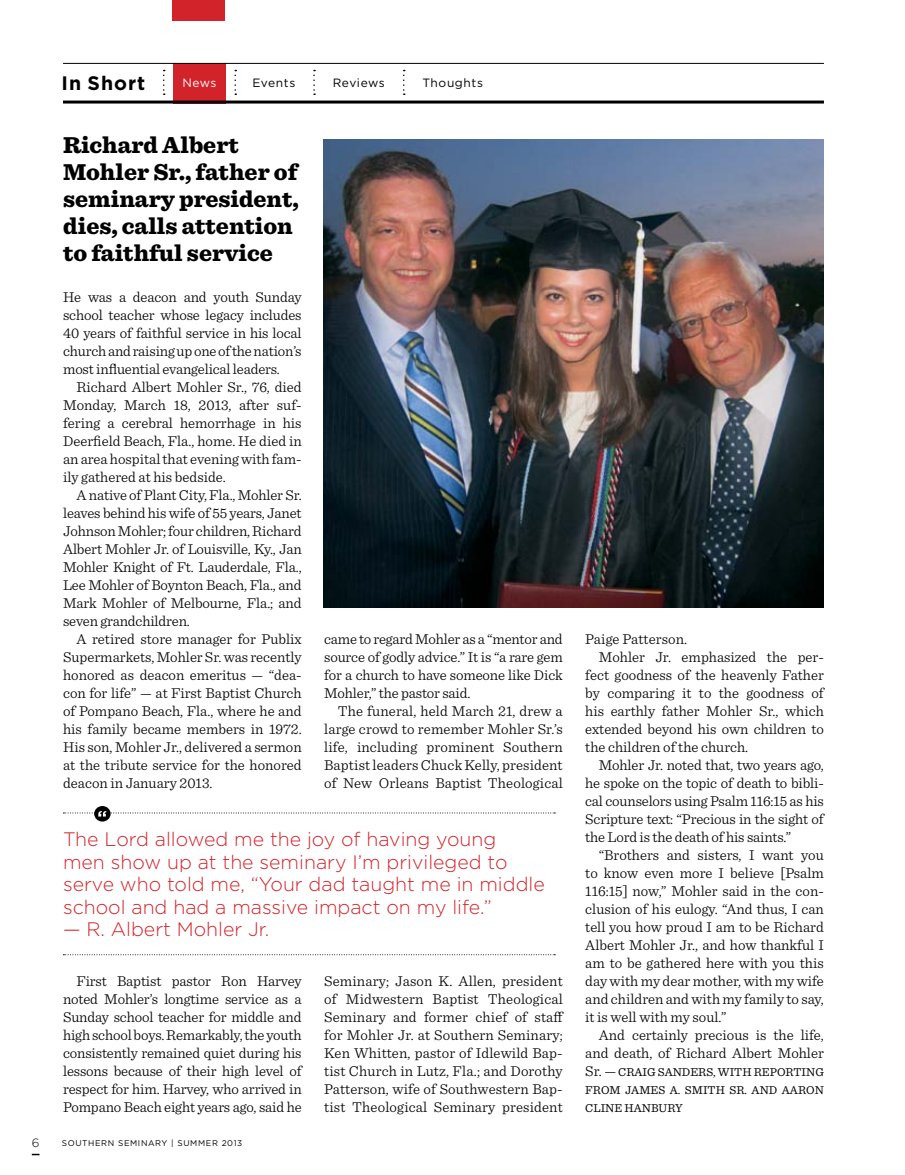
<style>
.page{position:relative;width:905px;height:1175px;background:#fff}
.page>*{position:absolute;margin:0;border:0;box-sizing:border-box;transform-origin:0 0}
.t1{font:900 24px/27px "Sentinel";color:#000}
.t2{font:300 19.5px/22.5px "Gotham";color:#d2232a}
.t3{font:700 19.5px "Gotham";color:#000}
.t4{font:300 15px/18px "Sentinel";color:#000;text-align:justify}
.t5{font:12px/18px "Sentinel";color:#000;text-align:justify}
.t6{font:12px "Gotham";letter-spacing:.04em;color:#000}
.t7{font:12px "Gotham";color:#fff}
.t8{font:300 12px "Gotham";color:#000}
.t9{font:8.25px "Gotham";letter-spacing:.075em;color:#000}
.s1{font-weight:300;font-size:15px}
</style>
<div class="page">
<svg style="left:32px;top:1153px;width:7px;height:2px"></svg>
<div style="left:173px;top:63px;width:52px;height:41px;background:#d2232a"></div>
<div style="left:172px;top:0;width:52px;height:20px;background:#d2232a"></div>
<svg style="left:63px;top:100px;width:761px;height:4px;background:#3e3b3b"></svg>
<hr style="left:63px;top:63px;width:761px;height:1px;background:#000">
<svg style="left:163px;top:70px;width:2px;height:25px"></svg>
<svg style="left:234px;top:70px;width:2px;height:25px"></svg>
<svg style="left:313px;top:70px;width:2px;height:25px"></svg>
<svg style="left:403px;top:70px;width:2px;height:25px"></svg>
<img style="left:323px;top:140px;width:501px;height:468px">
<svg style="left:63px;top:954px;width:492px;height:1px"></svg>
<svg style="left:63px;top:806px;width:492px;height:15px"></svg>
<h2 class="t3" style="left:62px;top:70px;width:85px">I n Short</h2>
<p class="t7" style="left:182px;top:75px;width:36px">N EWS</p>
<p class="t6" style="left:252px;top:75px;width:44px">EVENTS</p>
<p class="t6" style="left:333px;top:75px;width:54px">REVIEWS</p>
<p class="t6" style="left:422px;top:75px;width:62px">THOUGHTS</p>
<h1 class="t1" style="left:63px;top:131px;width:237px">Richard Albert<br>Mohler Sr., father of seminary president, dies, calls attention to faithful service</h1>
<p class="t4" style="left:63px;top:286px;width:240px">He was a deacon and youth Sunday school teacher whose legacy includes 40 years of faithful service in his local church and raising up one of the nation’s most influential evangelical leaders.</p>
<p class="t4" style="left:63px;top:376px;width:240px;text-indent:14px">Richard Albert Mohler Sr., 76, died Monday, March 18, 2013, after suf&shy;fering a cerebral hemorrhage in his Deerfield Beach, Fla., home. He died in an area hospital that evening with fam&shy;ily gathered at his bedside.</p>
<p class="t4" style="left:63px;top:484px;width:240px;text-indent:14px">A native of Plant City, Fla., Mohler Sr. leaves behind his wife of 55 years, Janet Johnson Mohler; four children, Richard Albert Mohler Jr. of Louisville, Ky., Jan Mohler Knight of Ft. Lauderdale, Fla., Lee Mohler of Boynton Beach, Fla., and Mark Mohler of Melbourne, Fla.; and seven grandchildren.</p>
<p class="t4" style="left:63px;top:628px;width:240px;text-indent:14px">A retired store manager for Publix Supermarkets, Mohler Sr. was recently honored as deacon emeritus — “dea&shy;con for life” — at First Baptist Church of Pompano Beach, Fla., where he and his family became members in 1972.<br>His son, Mohler Jr., delivered a sermon at the tribute service for the honored deacon in January 2013.</p>
<p class="t4" style="left:324px;top:628px;width:240px">came to regard Mohler as a “mentor and source of godly advice.” It is “a rare gem for a church to have someone like Dick Mohler,” the pastor said.</p>
<p class="t4" style="left:324px;top:700px;width:240px;text-indent:13px">The funeral, held March 21, drew a large crowd to remember Mohler Sr.’s life, including prominent Southern Baptist leaders Chuck Kelly, president of New Orleans Baptist Theological</p>
<h2 class="t2" style="left:63px;top:827px;width:483px">The Lord allowed me the joy of having young<br>men show up at the seminary I’m privileged to serve who told me, “Your dad taught me in middle school and had a massive impact on my life.”</h2>
<h2 class="t2" style="left:63px;top:917px;width:208px">— R. Albert Mohler Jr.</h2>
<p class="t4" style="left:63px;top:970px;width:240px;text-indent:14px">First Baptist pastor Ron Harvey noted Mohler’s longtime service as a Sunday school teacher for middle and high school boys. Remarkably, the youth consistently remained quiet during his lessons because of their high level of respect for him. Harvey, who arrived in Pompano Beach eight years ago, said he</p>
<p class="t8" style="left:32px;top:1135px;width:9px">6</p>
<p class="t9" style="left:62px;top:1137px;width:182px">SOUTHERN SEMINARY | SUMMER 2013</p>
<p class="t4" style="left:324px;top:970px;width:241px">Seminary; Jason K. Allen, president of Midwestern Baptist Theological Seminary and former chief of staff for Mohler Jr. at Southern Seminary; Ken Whitten, pastor of Idlewild Bap&shy;tist Church in Lutz, Fla.; and Dorothy Patterson, wife of Southwestern Bap&shy;tist Theological Seminary president</p>
<p class="t4" style="left:585px;top:628px;width:103px">Paige Patterson.</p>
<p class="t4" style="left:598px;top:646px;width:226px">Mohler Jr. emphasized the per-</p>
<p class="t4" style="left:585px;top:664px;width:240px">fect goodness of the heavenly Father</p>
<p class="t4" style="left:585px;top:682px;width:240px">by comparing it to the goodness of</p>
<p class="t4" style="left:585px;top:700px;width:240px">his earthly father Mohler Sr., which</p>
<p class="t4" style="left:585px;top:718px;width:240px">extended beyond his own children to</p>
<p class="t4" style="left:585px;top:736px;width:164px">the children of the church.</p>
<p class="t4" style="left:598px;top:754px;width:226px">Mohler Jr. noted that, two years ago,</p>
<p class="t4" style="left:585px;top:772px;width:240px">he spoke on the topic of death to bibli-</p>
<p class="t4" style="left:585px;top:790px;width:240px">cal counselors using Psalm 116:15 as his</p>
<p class="t4" style="left:585px;top:808px;width:240px">Scripture text: “Precious in the sight of</p>
<p class="t4" style="left:585px;top:826px;width:207px">the Lord is the death of his saints.”</p>
<p class="t4" style="left:598px;top:844px;width:226px">“Brothers and sisters, I want you</p>
<p class="t4" style="left:585px;top:862px;width:240px">to know even more I believe [Psalm</p>
<p class="t4" style="left:585px;top:880px;width:240px">116:15] now,” Mohler said in the con-</p>
<p class="t4" style="left:585px;top:898px;width:240px">clusion of his eulogy. “And thus, I can</p>
<p class="t4" style="left:585px;top:916px;width:240px">tell you how proud I am to be Richard</p>
<p class="t4" style="left:585px;top:934px;width:240px">Albert Mohler Jr., and how thankful I</p>
<p class="t4" style="left:585px;top:952px;width:240px">am to be gathered here with you this</p>
<p class="t4" style="left:585px;top:970px;width:240px">day with my dear mother, with my wife</p>
<p class="t4" style="left:585px;top:988px;width:240px">and children and with my family to say,</p>
<p class="t4" style="left:585px;top:1006px;width:143px">it is well with my soul.”</p>
<p class="t4" style="left:598px;top:1024px;width:226px">And certainly precious is the life,</p>
<p class="t4" style="left:585px;top:1042px;width:240px">and death, of Richard Albert Mohler</p>
<p class="t5" style="left:585px;top:1062px;width:240px"><span class="s1">Sr. —</span> CRAIG SANDERS, WITH REPORTING FROM JAMES A. SMITH SR. AND AARON CLINE HANBURY</p>
</div>
